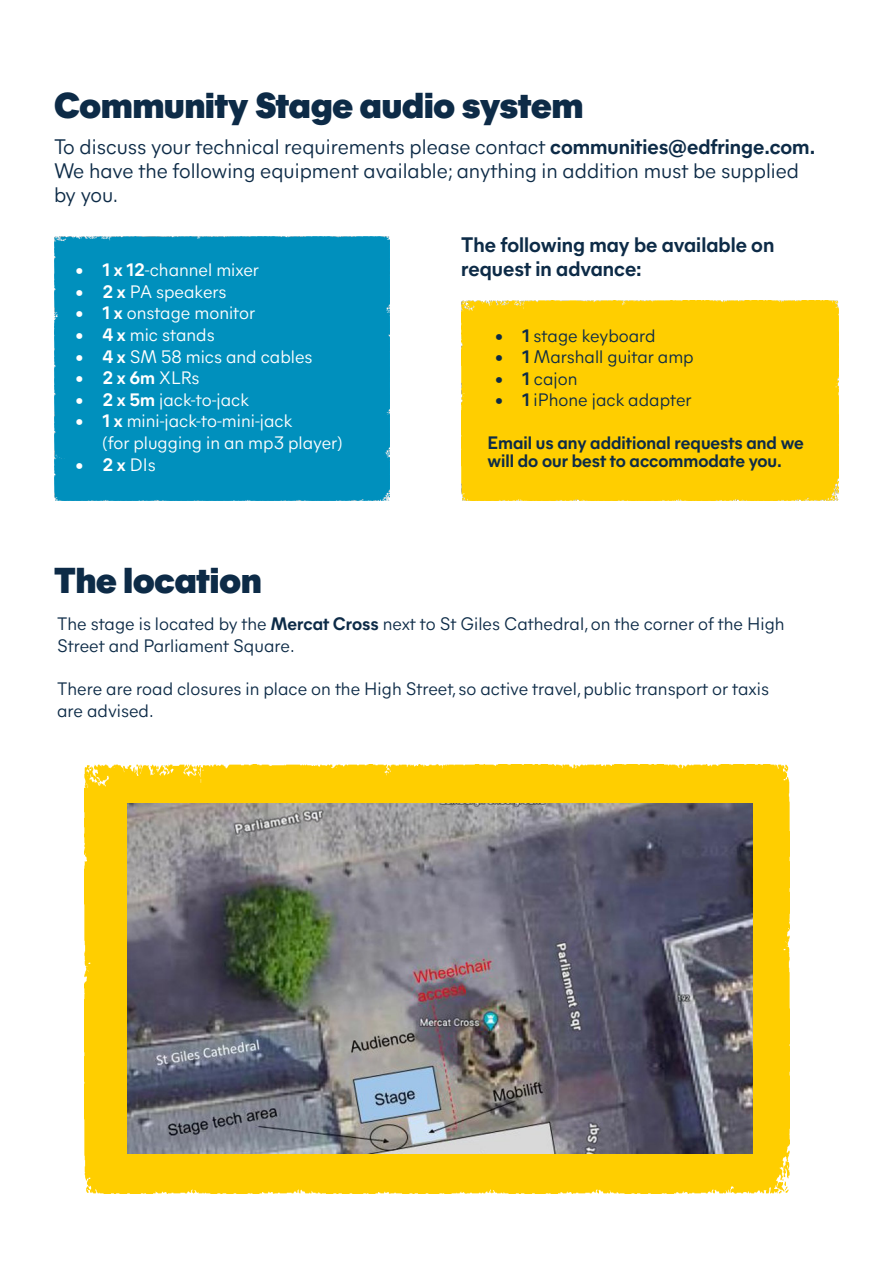
<style>
.page{position:relative;width:893px;height:1263px;background:#fff}
.page>*{position:absolute;margin:0;border:0;box-sizing:border-box;transform-origin:0 0}
.t1{font:900 36px "Mier A";color:#0d2b47}
.t2{font:21px/24px "Mier A";color:#0d2b47}
.t3{font:700 21px/24px "Mier A";color:#0d2b47}
.t4{font:18px/21.6px "Mier A";color:#0d2b47}
.t5{font:18px/21.6px "Mier A";color:#fff}
.t6{font:700 18px/18px "Mier A";color:#0d2b47}
.t7{font:700 18px "Mier A";color:#fff}
.s1{font-weight:700}
.s2{font-weight:400}
</style>
<div class="page">
<div style="left:84px;top:764px;width:706px;height:429px;background:#ffce00"></div>
<div style="left:54px;top:236px;width:336px;height:264px;background:#0090bd"></div>
<div style="left:461px;top:301px;width:378px;height:199px;background:#ffce00"></div>
<img style="left:128px;top:804px;width:625px;height:349px">
<h1 class="t1" style="left:54px;top:80px;width:531px">Community Stage audio system</h1>
<p class="t2" style="left:54px;top:134px;width:763px">To discuss your technical requirements please contact <span class="s1">communities@edfringe.com.<br></span>We have the following equipment available; anything in addition must be supplied by you.</p>
<p class="t5" style="left:75px;top:258px;width:185px"><span class="s1">• 1 x 12</span>-channel mixer</p>
<p class="t5" style="left:75px;top:280px;width:153px"><span class="s1">• 2 x</span> PA speakers</p>
<p class="t5" style="left:75px;top:301px;width:181px"><span class="s1">• 1 x</span> onstage monitor</p>
<p class="t5" style="left:75px;top:323px;width:141px"><span class="s1">• 4 x</span> mic stands</p>
<p class="t5" style="left:75px;top:344px;width:238px"><span class="s1">• 4 x</span> SM 58 mics and cables</p>
<p class="t7" style="left:75px;top:365px;width:126px">• 2 x 6m <span class="s2">XLRs</span></p>
<p class="t5" style="left:75px;top:388px;width:175px"><span class="s1">• 2 x 5m</span> jack-to-jack</p>
<p class="t5" style="left:102px;top:409px;width:241px;text-indent:-27px"><span class="s1">• 1 x</span> mini-jack-to-mini-jack<br>(for plugging in an mp3 player)</p>
<p class="t7" style="left:75px;top:451px;width:82px">• 2 x <span class="s2">DIs</span></p>
<h1 class="t1" style="left:54px;top:554px;width:209px">The location</h1>
<p class="t3" style="left:461px;top:231px;width:315px">The following may be available on request in advance:</p>
<p class="t4" style="left:495px;top:323px;width:162px"><span class="s1">• 1</span> stage keyboard</p>
<p class="t4" style="left:495px;top:345px;width:200px"><span class="s1">• 1</span> Marshall guitar amp</p>
<p class="t4" style="left:495px;top:366px;width:84px"><span class="s1">• 1</span> cajon</p>
<p class="t4" style="left:495px;top:388px;width:198px"><span class="s1">• 1</span> iPhone jack adapter</p>
<p class="t6" style="left:487px;top:432px;width:318px">Email us any additional requests and we will do our best to accommodate you.</p>
<p class="t4" style="left:57px;top:612px;width:729px">The stage is located by the <span class="s1">Mercat Cross</span> next to St Giles Cathedral, on the corner of the High<br>Street and Parliament Square.</p>
<p class="t4" style="left:57px;top:677px;width:713px">There are road closures in place on the High Street, so active travel, public transport or taxis are advised.</p>
</div>
